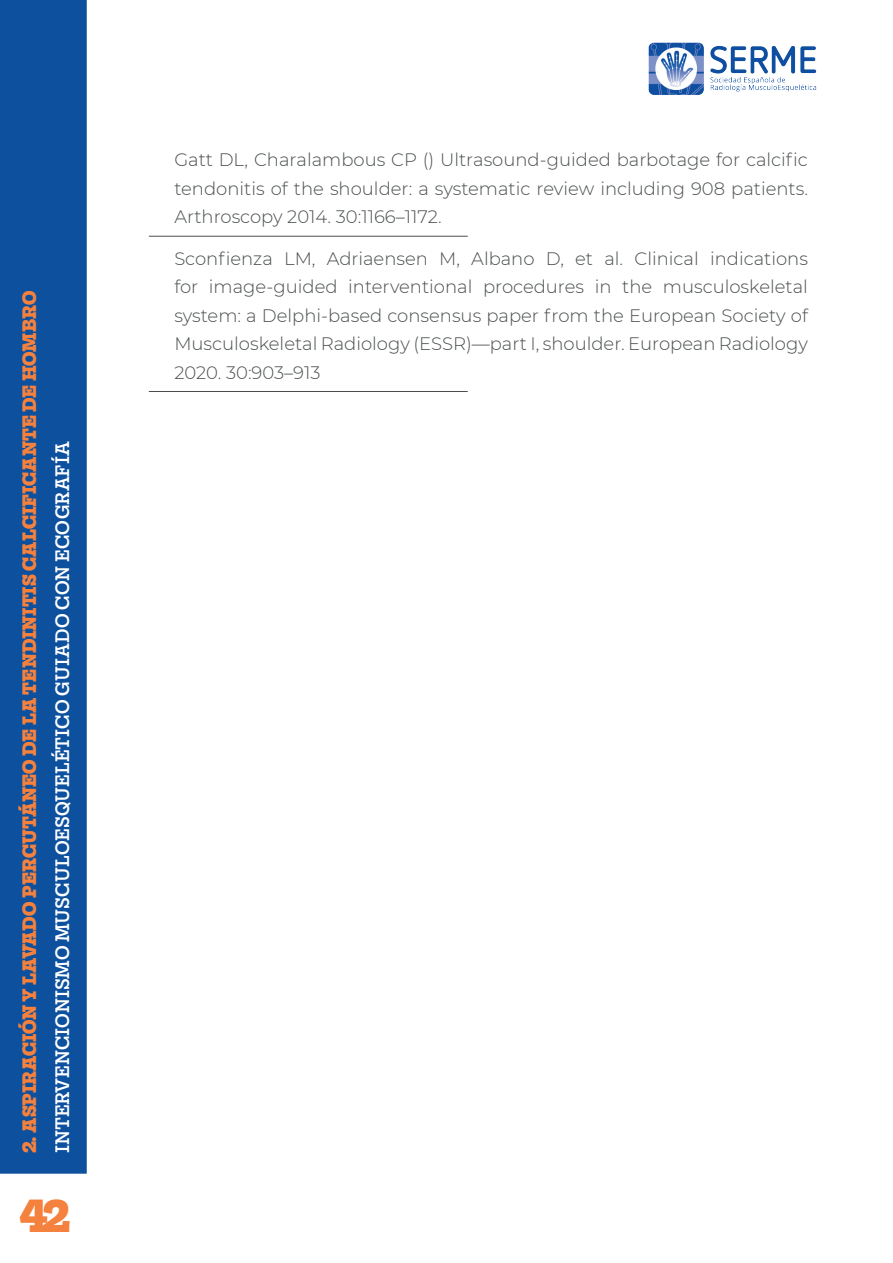
<style>
.page{position:relative;width:893px;height:1263px;background:#fff}
.page>*{position:absolute;margin:0;border:0;box-sizing:border-box;transform-origin:0 0}
.t1{font:800 49.5px "Mortise";color:#f4813d}
.t2{font:800 21px "Mortise";color:#f4813d}
.t3{font:500 21px "Mortise";color:#fff}
.t4{font:300 18px/28.5px "Montserrat";color:#4a4e4f;text-align:justify}
</style>
<div class="page">
<div style="left:0;top:0;width:87px;height:1174px;background:#0d509e"></div>
<img style="left:648px;top:42px;width:169px;height:53px">
<hr style="left:149px;top:236px;width:319px;height:1px;background:#4a4e4f">
<hr style="left:149px;top:391px;width:319px;height:1px;background:#4a4e4f">
<p class="t2" style="left:18px;top:1153px;width:864px;rotate:-90deg">2. ASPIRACIÓN Y LAVADO PERCUTÁNEO DE LA TENDINITIS CALCIFICANTE DE HOMBRO</p>
<p class="t3" style="left:51px;top:1153px;width:713px;rotate:-90deg">INTERVENCIONISMO MUSCULOESQUELÉTICO GUIADO CON ECOGRAFÍA</p>
<h1 class="t1" style="left:19px;top:1189px;width:53px">42</h1>
<p class="t4" style="left:174px;top:145px;width:635px">Gatt DL, Charalambous CP () Ultrasound-guided barbotage for calcific tendonitis of the shoulder: a systematic review including 908 patients.<br>Arthroscopy 2014. 30:1166–1172.</p>
<p class="t4" style="left:174px;top:243px;width:635px">Sconfienza LM, Adriaensen M, Albano D, et al. Clinical indications for image-guided interventional procedures in the musculoskeletal system: a Delphi-based consensus paper from the European Society of Musculoskeletal Radiology (ESSR)—part I, shoulder. European Radiology 2020. 30:903–913</p>
</div>
